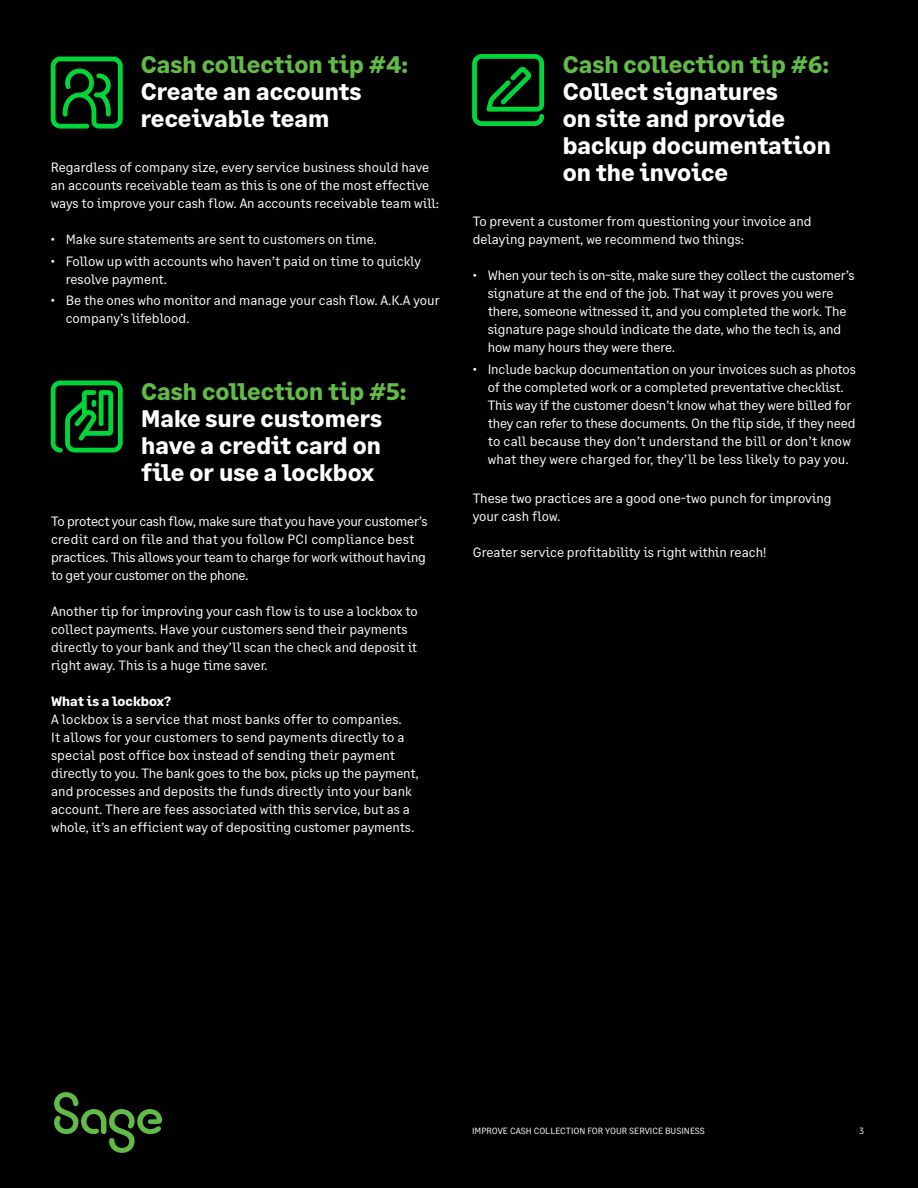
<style>
.page{position:relative;width:918px;height:1188px;background:#000}
.page>*{position:absolute;margin:0;border:0;box-sizing:border-box;transform-origin:0 0}
.t1{font:700 24px/27px "Sage Text";color:#fff}
.t2{font:700 24px "Sage Text";color:#62bb46}
.t3{font:13.5px/18px "Sage Text";color:#fff}
.t4{font:13.5px/18px "Sage Text";letter-spacing:-.02em;color:#fff}
.t5{font:700 13.5px "Sage Text";color:#fff}
.t6{font:9px "Sage Text";color:#fff}
</style>
<div class="page">
<svg style="left:51px;top:57px;width:72px;height:72px"></svg>
<svg style="left:51px;top:381px;width:72px;height:72px"></svg>
<svg style="left:472px;top:54px;width:72px;height:72px"></svg>
<svg style="left:54px;top:1092px;width:108px;height:61px"></svg>
<h1 class="t2" style="left:141px;top:50px;width:269px">Cash collection tip #4:</h1>
<h1 class="t1" style="left:141px;top:79px;width:222px">Create an accounts receivable team</h1>
<p class="t3" style="left:51px;top:159px;width:390px">Regardless of company size, every service business should have an accounts receivable team as this is one of the most effective ways to improve your cash flow. An accounts receivable team will:</p>
<p class="t3" style="left:51px;top:231px;width:328px">• Make sure statements are sent to customers on time.</p>
<p class="t3" style="left:66px;top:252px;width:357px;text-indent:-15px">• Follow up with accounts who haven’t paid on time to quickly resolve payment.</p>
<p class="t3" style="left:66px;top:291px;width:375px;text-indent:-15px">• Be the ones who monitor and manage your cash flow. A.K.A your company’s lifeblood.</p>
<h1 class="t2" style="left:141px;top:376px;width:267px">Cash collection tip #5:</h1>
<h1 class="t1" style="left:141px;top:405px;width:243px;text-align:justify">Make sure customers have a credit card on file or use a lockbox</h1>
<p class="t4" style="left:51px;top:512px;width:378px">To protect your cash flow, make sure that you have your customer’s credit card on file and that you follow PCI compliance best practices. This allows your team to charge for work without having to get your customer on the phone.</p>
<p class="t3" style="left:51px;top:602px;width:368px">Another tip for improving your cash flow is to use a lockbox to collect payments. Have your customers send their payments directly to your bank and they’ll scan the check and deposit it right away. This is a huge time saver.</p>
<p class="t5" style="left:51px;top:693px;width:122px">What is a lockbox?</p>
<p class="t3" style="left:51px;top:710px;width:369px">A lockbox is a service that most banks offer to companies.<br>It allows for your customers to send payments directly to a special post office box instead of sending their payment directly to you. The bank goes to the box, picks up the payment, and processes and deposits the funds directly into your bank account. There are fees associated with this service, but as a whole, it’s an efficient way of depositing customer payments.</p>
<h1 class="t2" style="left:563px;top:50px;width:268px">Cash collection tip #6:</h1>
<h1 class="t1" style="left:563px;top:79px;width:270px">Collect signatures<br>on site and provide backup documentation on the invoice</h1>
<p class="t3" style="left:473px;top:213px;width:340px">To prevent a customer from questioning your invoice and delaying payment, we recommend two things:</p>
<p class="t3" style="left:488px;top:267px;width:368px;text-indent:-15px">• When your tech is on-site, make sure they collect the customer’s signature at the end of the job. That way it proves you were there, someone witnessed it, and you completed the work. The signature page should indicate the date, who the tech is, and how many hours they were there.</p>
<p class="t3" style="left:488px;top:360px;width:370px;text-indent:-15px">• Include backup documentation on your invoices such as photos of the completed work or a completed preventative checklist.<br>This way if the customer doesn’t know what they were billed for they can refer to these documents. On the flip side, if they need to call because they don’t understand the bill or don’t know what they were charged for, they’ll be less likely to pay you.</p>
<p class="t3" style="left:473px;top:489px;width:361px">These two practices are a good one-two punch for improving your cash flow.</p>
<p class="t3" style="left:473px;top:543px;width:295px">Greater service profitability is right within reach!</p>
<p class="t6" style="left:472px;top:1125px;width:234px">IMPROVE CASH COLLECTION FOR YOUR SERVICE BUSINESS</p>
<p class="t6" style="left:859px;top:1125px;width:6px">3</p>
</div>
